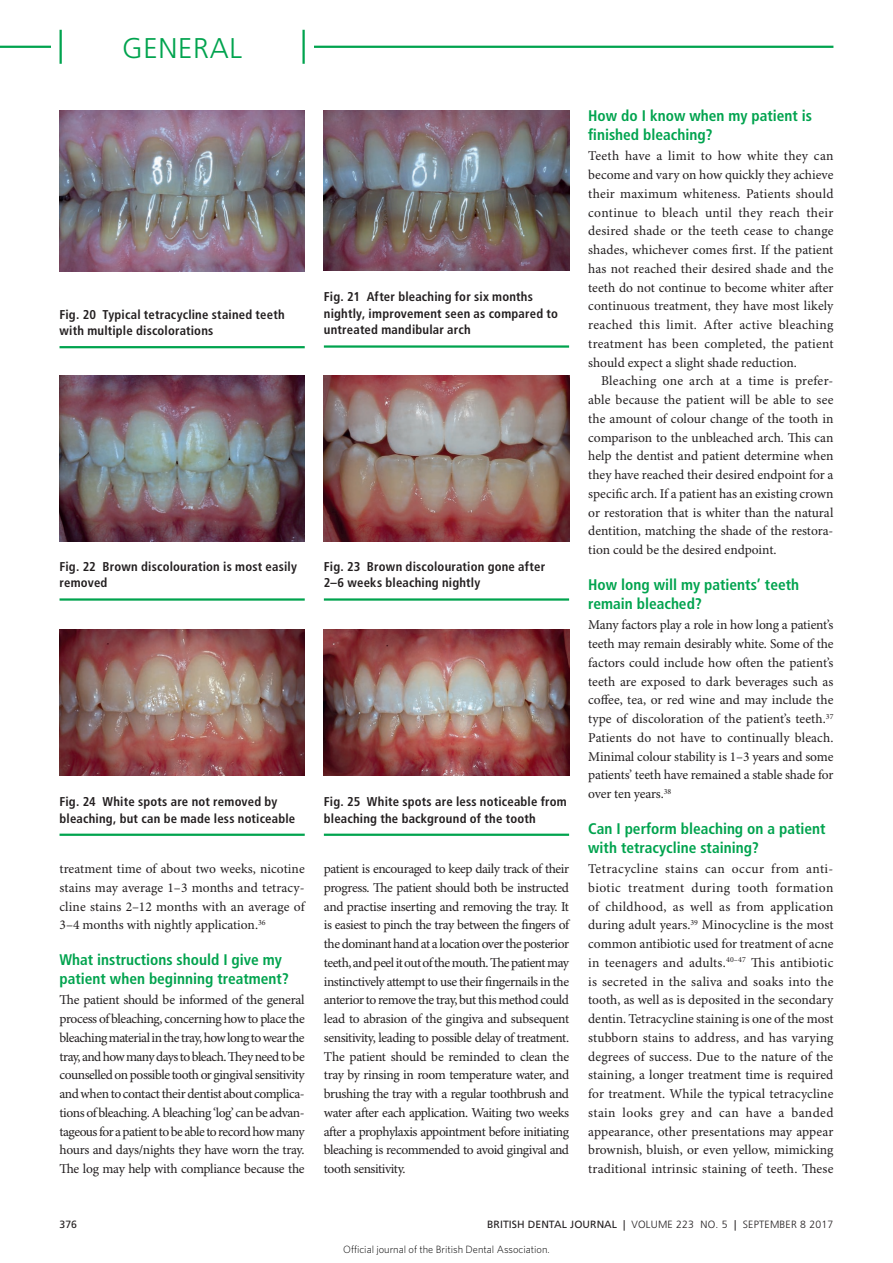
<style>
.page{position:relative;width:893px;height:1263px;background:#fff}
.page>*{position:absolute;margin:0;border:0;box-sizing:border-box;transform-origin:0 0}
.t1{font:300 28.5px "Frutiger LT Std";letter-spacing:.025em;color:#00a34e}
.crosshead_2{font:700 condensed 15.3px/18.8px "Frutiger LT Std";color:#00a34e}
.body_fullout{font:13.5px/18.8px "Minion Pro";letter-spacing:-.01em;color:#231f20;text-align:justify}
.body{font:13.5px/18.8px "Minion Pro";color:#231f20;text-align:justify}
.references{font:700 condensed 12.75px/16.5px "Frutiger LT Std";letter-spacing:.015em;color:#231f20}
.t2{font:300 10.5px "Frutiger LT Std";letter-spacing:.02em;color:#231f20}
.t3{font:300 10.5px "Whitney";color:#000}
.t4{font:10.5px "Frutiger LT Std";color:#231f20}
.s1{font-weight:400}
</style>
<div class="page">
<hr style="left:324px;top:598px;width:245px;height:3px;background:#00a34e">
<img style="left:324px;top:375px;width:245px;height:166px">
<hr style="left:324px;top:345px;width:245px;height:3px;background:#00a34e">
<img style="left:324px;top:111px;width:245px;height:160px">
<hr style="left:324px;top:834px;width:245px;height:2px;background:#00a34e">
<svg style="left:324px;top:775px;width:245px;height:1px"></svg>
<img style="left:324px;top:629px;width:245px;height:146px">
<hr style="left:60px;top:598px;width:245px;height:3px;background:#00a34e">
<img style="left:60px;top:375px;width:245px;height:166px">
<hr style="left:60px;top:346px;width:245px;height:2px;background:#00a34e">
<img style="left:60px;top:111px;width:245px;height:160px">
<hr style="left:60px;top:834px;width:245px;height:2px;background:#00a34e">
<img style="left:60px;top:629px;width:245px;height:146px">
<hr style="left:0;top:46px;width:833px;height:2px;background:#00a34e">
<div style="left:51px;top:30px;width:262px;height:34px;background:#fff"></div>
<hr style="left:302px;top:30px;width:3px;height:34px;background:#00a34e">
<hr style="left:60px;top:30px;width:2px;height:34px;background:#00a34e">
<h1 class="t1" style="left:122px;top:32px;width:121px">GENERAL</h1>
<p class="references" style="left:60px;top:306px;width:227px">Fig. 20 Typical tetracycline stained teeth with multiple discolorations</p>
<p class="references" style="left:324px;top:289px;width:236px">Fig. 21 After bleaching for six months nightly, improvement seen as compared to untreated mandibular arch</p>
<p class="references" style="left:60px;top:558px;width:239px">Fig. 22 Brown discolouration is most easily removed</p>
<p class="references" style="left:324px;top:558px;width:223px">Fig. 23 Brown discolouration gone after<br>2–6 weeks bleaching nightly</p>
<p class="references" style="left:60px;top:793px;width:237px">Fig. 24 White spots are not removed by bleaching, but can be made less noticeable</p>
<p class="body_fullout" style="left:60px;top:860px;width:247px">treatment time of about two weeks, nicotine stains may average 1–3 months and tetracy&shy;cline stains 2–12 months with an average of 3–4 months with nightly application.<sup>36</sup></p>
<p class="crosshead_2" style="left:60px;top:951px;width:231px">What instructions should I give my patient when beginning treatment?</p>
<p class="body_fullout" style="left:60px;top:991px;width:247px">The patient should be informed of the general process of bleaching, concerning how to place the bleaching material in the tray, how long to wear the tray, and how many days to bleach. They need to be counselled on possible tooth or gingival sensitivity and when to contact their dentist about complica&shy;tions of bleaching. A bleaching ‘log’ can be advan&shy;tageous for a patient to be able to record how many hours and days/nights they have worn the tray.<br>The log may help with compliance because the</p>
<p class="references" style="left:324px;top:793px;width:244px">Fig. 25 White spots are less noticeable from bleaching the background of the tooth</p>
<p class="body_fullout" style="left:324px;top:860px;width:247px">patient is encouraged to keep daily track of their progress. The patient should both be instructed and practise inserting and removing the tray. It is easiest to pinch the tray between the fingers of the dominant hand at a location over the posterior teeth, and peel it out of the mouth. The patient may instinctively attempt to use their fingernails in the anterior to remove the tray, but this method could lead to abrasion of the gingiva and subsequent sensitivity, leading to possible delay of treatment.<br>The patient should be reminded to clean the tray by rinsing in room temperature water, and brushing the tray with a regular toothbrush and water after each application. Waiting two weeks after a prophylaxis appointment before initiating bleaching is recommended to avoid gingival and tooth sensitivity.</p>
<p class="crosshead_2" style="left:588px;top:107px;width:225px">How do I know when my patient is finished bleaching?</p>
<p class="body_fullout" style="left:588px;top:147px;width:247px">Teeth have a limit to how white they can become and vary on how quickly they achieve their maximum whiteness. Patients should continue to bleach until they reach their desired shade or the teeth cease to change shades, whichever comes first. If the patient has not reached their desired shade and the teeth do not continue to become whiter after continuous treatment, they have most likely reached this limit. After active bleaching treatment has been completed, the patient should expect a slight shade reduction.</p>
<p class="body" style="left:588px;top:372px;width:247px;text-indent:13px">Bleaching one arch at a time is prefer&shy;able because the patient will be able to see the amount of colour change of the tooth in comparison to the unbleached arch. This can help the dentist and patient determine when they have reached their desired endpoint for a specific arch. If a patient has an existing crown or restoration that is whiter than the natural dentition, matching the shade of the restora&shy;tion could be the desired endpoint.</p>
<p class="crosshead_2" style="left:588px;top:576px;width:212px">How long will my patients’ teeth remain bleached?</p>
<p class="body_fullout" style="left:588px;top:616px;width:247px">Many factors play a role in how long a patient’s teeth may remain desirably white. Some of the factors could include how often the patient’s teeth are exposed to dark beverages such as coffee, tea, or red wine and may include the type of discoloration of the patient’s teeth.<sup>37<br></sup>Patients do not have to continually bleach.<br>Minimal colour stability is 1–3 years and some patients’ teeth have remained a stable shade for over ten years.<sup>38</sup></p>
<p class="crosshead_2" style="left:588px;top:819px;width:239px">Can I perform bleaching on a patient with tetracycline staining?</p>
<p class="body_fullout" style="left:588px;top:860px;width:247px">Tetracycline stains can occur from anti&shy;biotic treatment during tooth formation of childhood, as well as from application during adult years.<sup>39</sup> Minocycline is the most common antibiotic used for treatment of acne in teenagers and adults.<sup>40–47</sup> This antibiotic is secreted in the saliva and soaks into the tooth, as well as is deposited in the secondary dentin. Tetracycline staining is one of the most stubborn stains to address, and has varying degrees of success. Due to the nature of the staining, a longer treatment time is required for treatment. While the typical tetracycline stain looks grey and can have a banded appearance, other presentations may appear brownish, bluish, or even yellow, mimicking traditional intrinsic staining of teeth. These</p>
<p class="t4" style="left:60px;top:1218px;width:19px">376</p>
<p class="t2" style="left:487px;top:1219px;width:348px"><span class="s1">BRITISH DENTAL JOURNAL |</span> VOLUME 223 NO. 5 <span class="s1">|</span> SEPTEMBER 8 2017</p>
<p class="t3" style="left:343px;top:1243px;width:208px">Official journal of the British Dental Association.</p>
</div>
